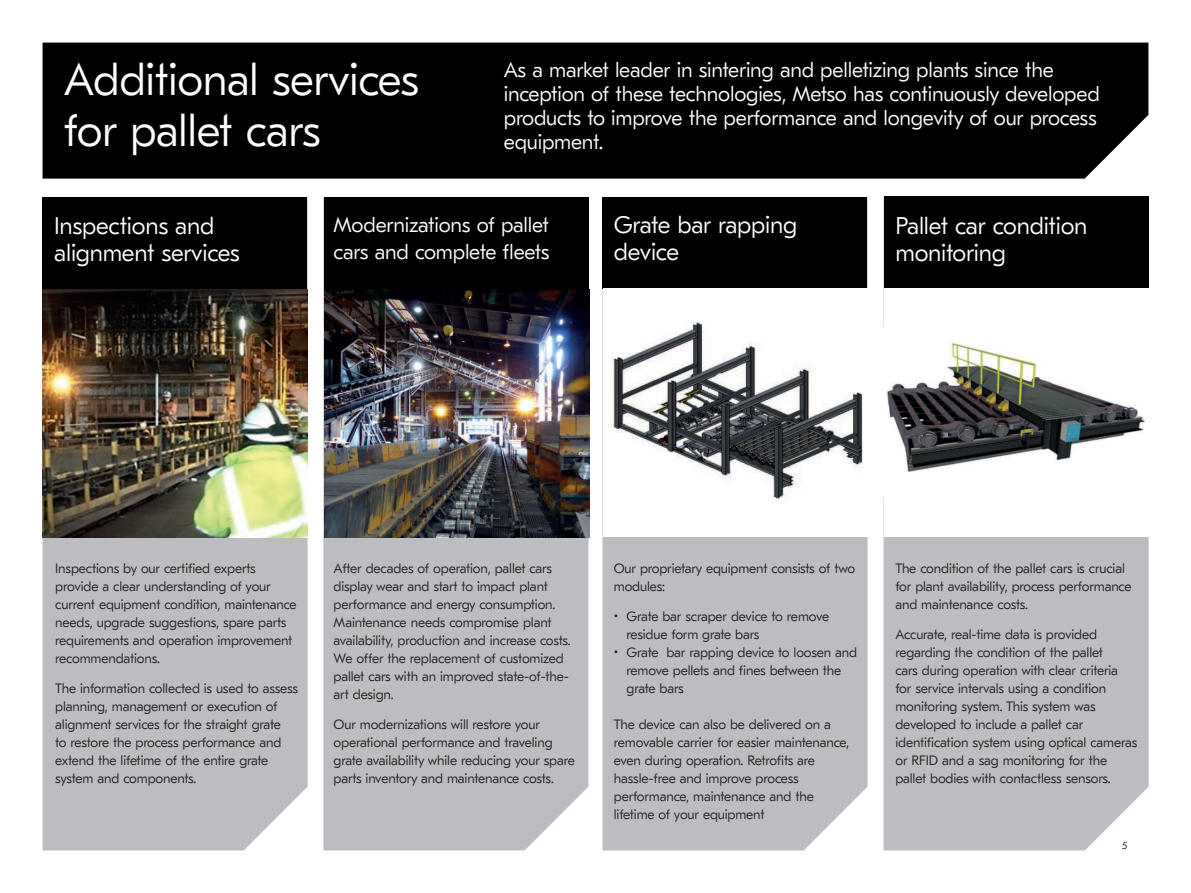
<style>
.page{position:relative;width:1191px;height:893px;background:#fff}
.page>*{position:absolute;margin:0;border:0;box-sizing:border-box;transform-origin:0 0}
.t1{font:300 45px/51px "GT Eesti LC Text";letter-spacing:-.01em;color:#fff}
.t2{font:300 24px/27px "GT Eesti LC Text";letter-spacing:-.01em;color:#fff}
.t3{font:300 21px/24px "GT Eesti LC Text";letter-spacing:-.01em;color:#fff}
.t4{font:300 13.5px/18px "GT Eesti LC Text";letter-spacing:-.01em;color:#231f20}
.t5{font:300 10.5px "GT Eesti LC Text";color:#231f20}
</style>
<div class="page">
<div style="left:43px;top:43px;width:1105px;height:136px;background:#000"></div>
<div style="left:43px;top:198px;width:265px;height:652px;background:#bcbdc0"></div>
<div style="left:323px;top:198px;width:265px;height:652px;background:#bcbdc0"></div>
<div style="left:602px;top:289px;width:265px;height:561px;background:#bcbdc0"></div>
<div style="left:883px;top:288px;width:265px;height:562px;background:#bcbdc0"></div>
<div style="left:43px;top:198px;width:264px;height:91px;background:#000"></div>
<div style="left:324px;top:198px;width:264px;height:91px;background:#000"></div>
<div style="left:602px;top:198px;width:265px;height:91px;background:#000"></div>
<div style="left:883px;top:197px;width:265px;height:91px;background:#000"></div>
<img style="left:43px;top:290px;width:264px;height:248px">
<img style="left:324px;top:289px;width:265px;height:248px">
<div style="left:603px;top:288px;width:264px;height:248px;background:#fff"></div>
<img style="left:611px;top:322px;width:252px;height:179px">
<div style="left:884px;top:288px;width:264px;height:248px;background:#fff"></div>
<img style="left:886px;top:342px;width:260px;height:130px">
<p class="t1" style="left:64px;top:55px;width:357px">Additional services for pallet cars</p>
<p class="t3" style="left:504px;top:59px;width:597px">As a market leader in sintering and pelletizing plants since the inception of these technologies, Metso has continuously developed products to improve the performance and longevity of our process equipment.</p>
<p class="t2" style="left:54px;top:213px;width:187px">Inspections and alignment services</p>
<p class="t3" style="left:334px;top:211px;width:217px;line-height:27px">Modernizations of pallet cars and complete fleets</p>
<p class="t2" style="left:614px;top:211px;width:185px">Grate bar rapping device</p>
<p class="t2" style="left:895px;top:213px;width:193px">Pallet car condition monitoring</p>
<p class="t4" style="left:55px;top:559px;width:243px">Inspections by our certified experts provide a clear understanding of your current equipment condition, maintenance needs, upgrade suggestions, spare parts requirements and operation improvement recommendations.</p>
<p class="t4" style="left:55px;top:680px;width:244px">The information collected is used to assess planning, management or execution of alignment services for the straight grate<br>to restore the process performance and extend the lifetime of the entire grate system and components.</p>
<p class="t4" style="left:334px;top:559px;width:238px">After decades of operation, pallet cars display wear and start to impact plant performance and energy consumption.<br>Maintenance needs compromise plant availability, production and increase costs.<br>We offer the replacement of customized pallet cars with an improved state-of-the&shy;art design.</p>
<p class="t4" style="left:334px;top:716px;width:243px">Our modernizations will restore your operational performance and traveling grate availability while reducing your spare parts inventory and maintenance costs.</p>
<p class="t4" style="left:614px;top:559px;width:243px">Our proprietary equipment consists of two modules:</p>
<p class="t4" style="left:626px;top:608px;width:204px;text-indent:-13px">• Grate bar scraper device to remove residue form grate bars</p>
<p class="t4" style="left:626px;top:644px;width:232px;text-indent:-13px">• Grate bar rapping device to loosen and remove pellets and fines between the grate bars</p>
<p class="t4" style="left:614px;top:716px;width:237px">The device can also be delivered on a removable carrier for easier maintenance, even during operation. Retrofits are hassle-free and improve process performance, maintenance and the lifetime of your equipment</p>
<p class="t4" style="left:895px;top:559px;width:238px">The condition of the pallet cars is crucial for plant availability, process performance and maintenance costs.</p>
<p class="t4" style="left:895px;top:626px;width:243px">Accurate, real-time data is provided regarding the condition of the pallet<br>cars during operation with clear criteria for service intervals using a condition monitoring system. This system was developed to include a pallet car identification system using optical cameras or RFID and a sag monitoring for the pallet bodies with contactless sensors.</p>
<p class="t5" style="left:1122px;top:840px;width:7px">5</p>
</div>
